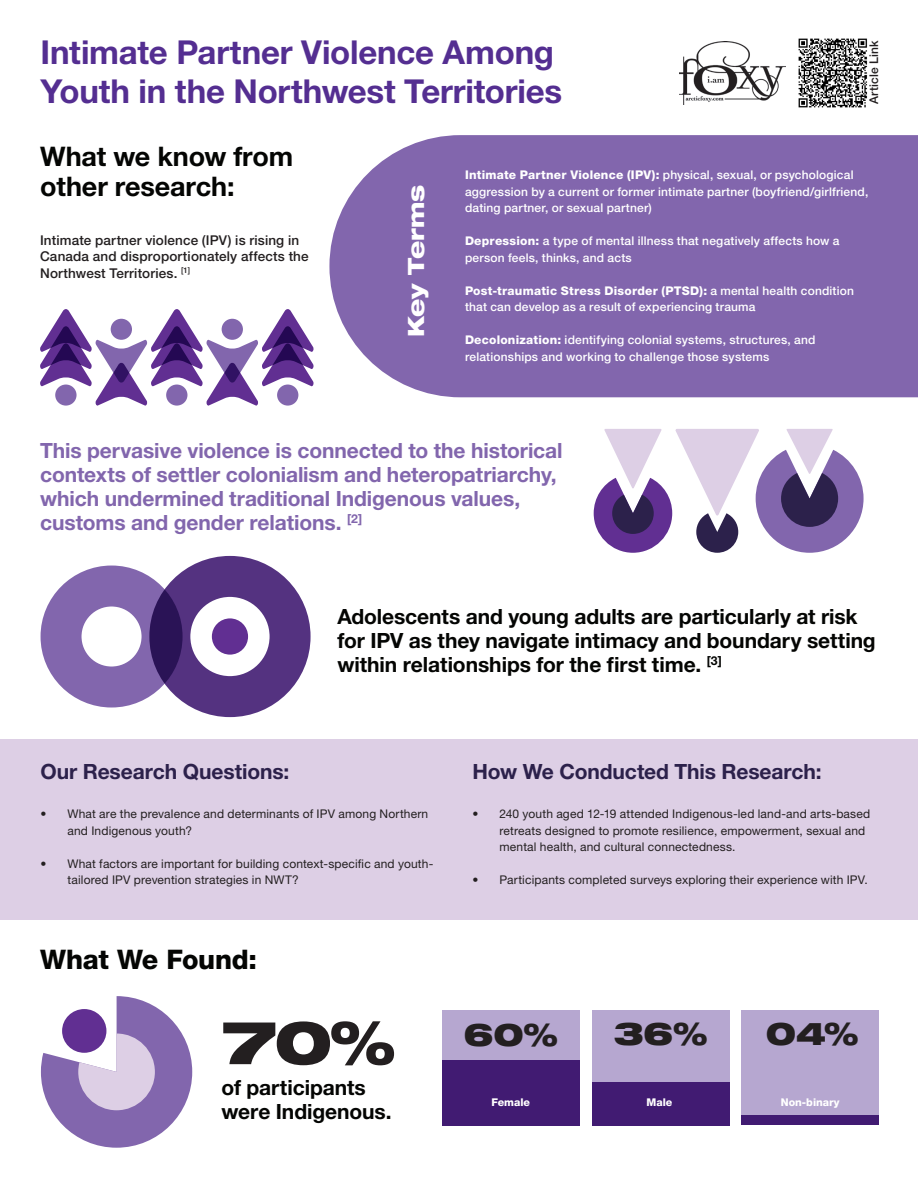
<style>
.page{position:relative;width:918px;height:1188px;background:#fff}
.page>*{position:absolute;margin:0;border:0;box-sizing:border-box;transform-origin:0 0}
.t1{font:900 expanded 60px "Helvetica Neue LT Pro";color:#231f20}
.t2{font:700 33px/39px "Helvetica Neue LT Pro";letter-spacing:-.005em;color:#542e91}
.t3{font:900 expanded 31.5px "Helvetica Neue LT Pro";color:#231f20}
.t4{font:700 27px "Helvetica Neue LT Pro";letter-spacing:-.005em;color:#040503}
.t5{font:800 27px "Helvetica Neue LT Pro";letter-spacing:-.01em;color:#040503}
.t6{font:800 expanded 22.5px "Helvetica Neue LT Pro";letter-spacing:-.01em;color:#fff}
.t7{font:700 21px/24px "Helvetica Neue LT Pro";letter-spacing:-.005em;color:#8266ad}
.t8{font:700 21px/24px "Helvetica Neue LT Pro";letter-spacing:-.005em;color:#040503}
.t9{font:700 21px "Helvetica Neue LT Pro";letter-spacing:-.005em;color:#2c214b}
.t10{font:500 13.5px/16.5px "Helvetica Neue LT Pro";letter-spacing:.01em;color:#231f20}
.t11{font:500 12px/16.5px "Helvetica Neue LT Pro";letter-spacing:.015em;color:#fff}
.t12{font:12px/16.5px "Helvetica Neue LT Pro";letter-spacing:.015em;color:#231f20}
.t13{font:500 12px "Helvetica Neue LT Pro";letter-spacing:.015em;color:#231f20}
.t14{font:800 10.65px "Helvetica Neue LT Pro";letter-spacing:-.005em;color:#fff}
.s1{font-weight:800}
</style>
<div class="page">
<div style="left:0;top:739px;width:918px;height:181px;background:#ddcfe5"></div>
<svg style="left:329px;top:135px;width:589px;height:262px;background:#8a70b2"></svg>
<img style="left:798px;top:38px;width:69px;height:70px">
<img style="left:679px;top:41px;width:106px;height:64px">
<svg style="left:40px;top:309px;width:274px;height:97px"></svg>
<div style="left:55px;top:385px;width:22px;height:21px;background:#8266ad;border-radius:50%"></div>
<div style="left:41px;top:566px;width:142px;height:142px;border:41px solid #8266ad;border-radius:50%"></div>
<div style="left:212px;top:618px;width:36px;height:37px;background:#612f92;border-radius:50%"></div>
<div style="left:149px;top:556px;width:162px;height:161px;border:41px solid #411b72;border-radius:50%"></div>
<svg style="left:594px;top:429px;width:270px;height:124px"></svg>
<svg style="left:41px;top:996px;width:151px;height:152px"></svg>
<div style="left:62px;top:1009px;width:44px;height:44px;background:#612f92;border-radius:50%"></div>
<div style="left:442px;top:1011px;width:138px;height:114px;background:#b6a7d0"></div>
<div style="left:442px;top:1060px;width:138px;height:65px;background:#411b72"></div>
<div style="left:592px;top:1011px;width:137px;height:114px;background:#b6a7d0"></div>
<div style="left:592px;top:1082px;width:137px;height:43px;background:#411b72"></div>
<div style="left:741px;top:1011px;width:138px;height:114px;background:#b6a7d0"></div>
<div style="left:741px;top:1116px;width:138px;height:9px;background:#411b72"></div>
<p class="t2" style="left:40px;top:32px;width:523px">Intimate Partner Violence Among<br>Youth in the Northwest Territories</p>
<p class="t13" style="left:867px;top:104px;width:65px;rotate:-90deg">Article Link</p>
<p class="t4" style="left:40px;top:139px;width:255px">What we know from</p>
<p class="t4" style="left:40px;top:169px;width:196px">other research:</p>
<p class="t10" style="left:40px;top:232px;width:270px">Intimate partner violence (IPV) is rising in<br>Canada and disproportionately affects the<br>Northwest Territories. <sup>[1]</sup></p>
<p class="t6" style="left:401px;top:337px;width:154px;rotate:-90deg">Key Terms</p>
<p class="t11" style="left:465px;top:166px;width:405px"><span class="s1">Intimate Partner Violence (IPV):</span> physical, sexual, or psychological aggression by a current or former intimate partner (boyfriend/girlfriend, dating partner, or sexual partner)</p>
<p class="t11" style="left:465px;top:232px;width:376px"><span class="s1">Depression:</span> a type of mental illness that negatively affects how a person feels, thinks, and acts</p>
<p class="t11" style="left:465px;top:282px;width:391px"><span class="s1">Post-traumatic Stress Disorder (PTSD):</span> a mental health condition that can develop as a result of experiencing trauma</p>
<p class="t11" style="left:465px;top:331px;width:352px"><span class="s1">Decolonization:</span> identifying colonial systems, structures, and relationships and working to challenge those systems</p>
<p class="t7" style="left:40px;top:438px;width:524px">This pervasive violence is connected to the historical contexts of settler colonialism and heteropatriarchy, which undermined traditional Indigenous values, customs and gender relations. <sup>[2]</sup></p>
<p class="t8" style="left:337px;top:604px;width:540px">Adolescents and young adults are particularly at risk for IPV as they navigate intimacy and boundary setting within relationships for the first time. <sup>[3]</sup></p>
<p class="t9" style="left:40px;top:758px;width:250px">Our Research Questions:</p>
<p class="t9" style="left:472px;top:758px;width:351px">How We Conducted This Research:</p>
<p class="t12" style="left:68px;top:805px;width:362px;text-indent:-27px">• What are the prevalence and determinants of IPV among Northern and Indigenous youth?</p>
<p class="t12" style="left:68px;top:855px;width:367px;text-indent:-27px">• What factors are important for building context-specific and youth&shy;tailored IPV prevention strategies in NWT?</p>
<p class="t5" style="left:40px;top:943px;width:218px">What We Found:</p>
<p class="t1" style="left:222px;top:1004px;width:175px">70%</p>
<p class="t8" style="left:222px;top:1075px;width:172px">of participants were Indigenous.</p>
<p class="t12" style="left:500px;top:805px;width:372px;text-indent:-27px">• 240 youth aged 12-19 attended Indigenous-led land-and arts-based retreats designed to promote resilience, empowerment, sexual and mental health, and cultural connectedness.</p>
<p class="t12" style="left:472px;top:871px;width:397px">• Participants completed surveys exploring their experience with IPV.</p>
<p class="t3" style="left:464px;top:1014px;width:96px">60%</p>
<p class="t14" style="left:492px;top:1096px;width:40px">Female</p>
<p class="t3" style="left:613px;top:1013px;width:96px">36%</p>
<p class="t14" style="left:647px;top:1096px;width:27px">Male</p>
<p class="t3" style="left:766px;top:1013px;width:94px">04%</p>
<p class="t14" style="left:781px;top:1096px;width:60px">Non-binary</p>
</div>
